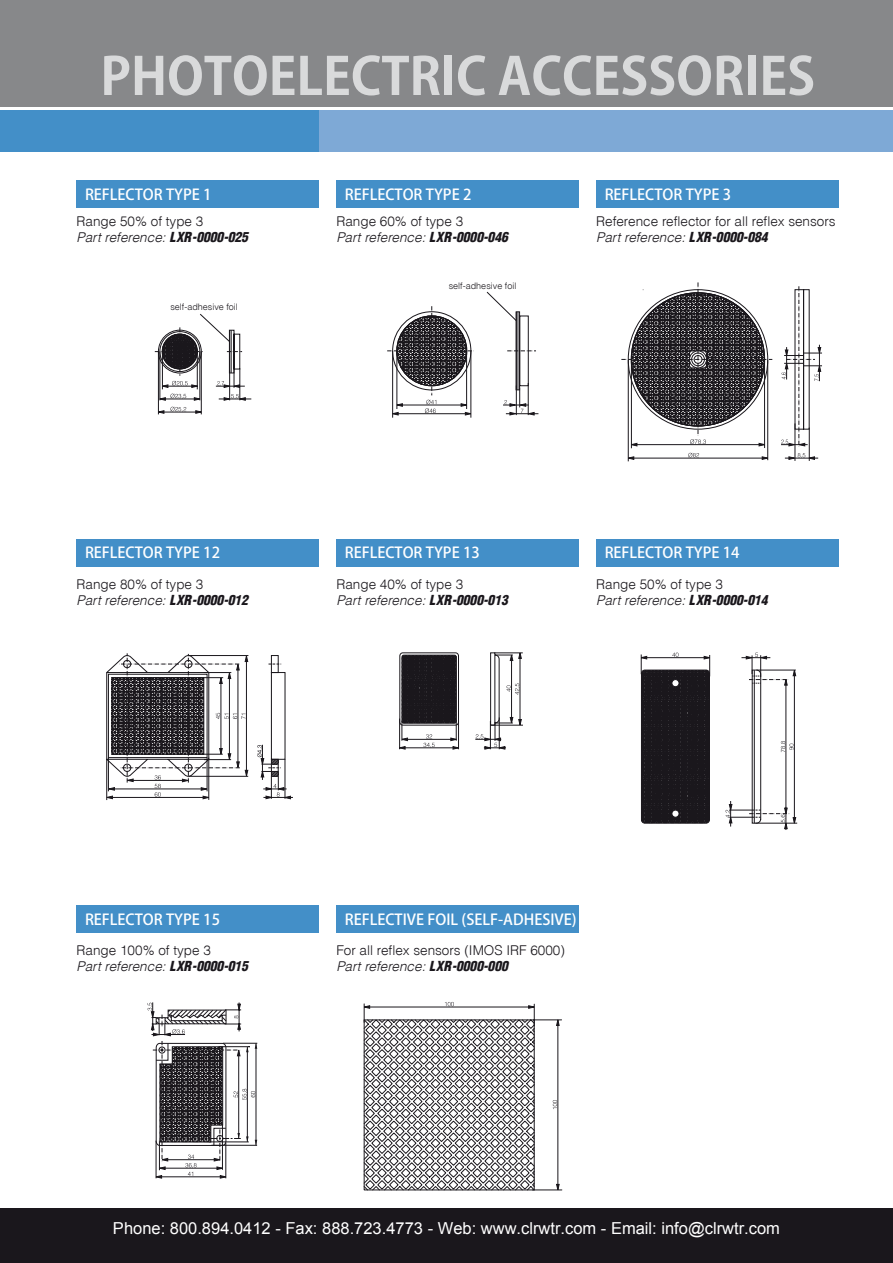
<style>
.page{position:relative;width:893px;height:1263px;background:#fff}
.page>*{position:absolute;margin:0;border:0;box-sizing:border-box;transform-origin:0 0}
.t1{font:700 51px "Koz Go Pro";color:#d9dadb}
.t2{font:16.5px "Arial";color:#fff}
.t3{font:500 15px "Koz Go Pro";color:#fff}
.t4{font:italic 300 13.5px "Switzerland";color:#1a171c}
.t5{font:13.5px "Switzerland Light Plain";color:#1a171c}
.t6{font:9px "Switzerland Light Plain";color:#1a171c}
.s1{font-family:"Switzerland Cond";font-weight:900}
</style>
<div class="page">
<div style="left:0;top:1208px;width:893px;height:55px;background:#1a171c"></div>
<div style="left:0;top:0;width:893px;height:106px;background:#87888a"></div>
<div style="left:77px;top:180px;width:242px;height:28px;background:#438fc8"></div>
<div style="left:336px;top:180px;width:243px;height:28px;background:#438fc8"></div>
<div style="left:596px;top:180px;width:243px;height:28px;background:#438fc8"></div>
<div style="left:77px;top:539px;width:242px;height:27px;background:#438fc8"></div>
<div style="left:336px;top:539px;width:243px;height:27px;background:#438fc8"></div>
<div style="left:596px;top:539px;width:243px;height:27px;background:#438fc8"></div>
<div style="left:77px;top:905px;width:242px;height:27px;background:#438fc8"></div>
<div style="left:336px;top:905px;width:243px;height:27px;background:#438fc8"></div>
<hr style="left:506px;top:413px;width:32px;height:1px;background:#1a171c">
<hr style="left:392px;top:351px;width:1px;height:67px;background:#1a171c">
<svg style="left:486px;top:292px;width:50px;height:123px"></svg>
<hr style="left:516px;top:312px;width:1px;height:78px;background:#1a171c">
<hr style="left:471px;top:351px;width:1px;height:67px;background:#1a171c">
<svg style="left:387px;top:306px;width:87px;height:109px"></svg>
<div style="left:397px;top:316px;width:70px;height:70px;border:1px solid #1a171c;border-radius:50%"></div>
<hr style="left:785px;top:458px;width:33px;height:1px;background:#1a171c">
<hr style="left:809px;top:428px;width:1px;height:33px;background:#1a171c">
<hr style="left:795px;top:423px;width:1px;height:38px;background:#1a171c">
<hr style="left:628px;top:458px;width:140px;height:1px;background:#1a171c">
<hr style="left:628px;top:360px;width:1px;height:101px;background:#1a171c">
<hr style="left:631px;top:360px;width:1px;height:88px;background:#1a171c">
<hr style="left:764px;top:360px;width:1px;height:88px;background:#1a171c">
<svg style="left:688px;top:453px;width:11px;height:4px"></svg>
<svg style="left:789px;top:453px;width:26px;height:7px"></svg>
<svg style="left:762px;top:457px;width:7px;height:3px"></svg>
<hr style="left:767px;top:360px;width:1px;height:100px;background:#1a171c">
<svg style="left:627px;top:457px;width:7px;height:3px"></svg>
<svg style="left:621px;top:282px;width:151px;height:164px"></svg>
<svg style="left:781px;top:286px;width:41px;height:161px"></svg>
<hr style="left:219px;top:399px;width:32px;height:1px;background:#1a171c">
<hr style="left:158px;top:412px;width:43px;height:1px;background:#1a171c">
<svg style="left:170px;top:407px;width:16px;height:5px"></svg>
<svg style="left:195px;top:410px;width:6px;height:3px"></svg>
<hr style="left:158px;top:351px;width:1px;height:63px;background:#1a171c">
<hr style="left:201px;top:351px;width:1px;height:63px;background:#1a171c">
<svg style="left:155px;top:314px;width:91px;height:86px"></svg>
<div style="left:271px;top:672px;width:14px;height:87px;border:1px solid #1a171c"></div>
<div style="left:271px;top:655px;width:7px;height:18px;border:1px solid #1a171c"></div>
<svg style="left:268px;top:664px;width:13px;height:1px"></svg>
<hr style="left:106px;top:759px;width:1px;height:41px;background:#1a171c">
<hr style="left:209px;top:758px;width:1px;height:42px;background:#1a171c">
<hr style="left:263px;top:797px;width:30px;height:1px;background:#1a171c">
<svg style="left:257px;top:745px;width:34px;height:54px"></svg>
<hr style="left:285px;top:759px;width:1px;height:40px;background:#1a171c">
<svg style="left:106px;top:653px;width:142px;height:146px"></svg>
<svg style="left:399px;top:652px;width:124px;height:97px"></svg>
<hr style="left:755px;top:823px;width:42px;height:1px;background:#1a171c">
<svg style="left:725px;top:653px;width:71px;height:177px"></svg>
<svg style="left:641px;top:653px;width:70px;height:170px;background:#312e32"></svg>
<div style="left:641px;top:670px;width:69px;height:153px;border:1px solid #1a171c;border-radius:3px"></div>
<div style="left:672px;top:679px;width:7px;height:8px;background:#fff;border-radius:50%"></div>
<div style="left:672px;top:679px;width:7px;height:8px;border:1px solid #1a171c;border-radius:50%"></div>
<div style="left:672px;top:810px;width:7px;height:7px;background:#fff;border-radius:50%"></div>
<div style="left:672px;top:810px;width:7px;height:7px;border:1px solid #1a171c;border-radius:50%"></div>
<svg style="left:148px;top:1002px;width:109px;height:176px"></svg>
<svg style="left:364px;top:1002px;width:198px;height:188px"></svg>
<hr style="left:364px;top:1007px;width:170px;height:1px;background:#1a171c">
<hr style="left:558px;top:1020px;width:1px;height:170px;background:#1a171c">
<div style="left:0;top:110px;width:319px;height:43px;background:#438fc8"></div>
<div style="left:319px;top:110px;width:574px;height:43px;background:#7ea9d6"></div>
<h1 class="t1" style="left:100px;top:43px;width:716px">PHOTOELECTRIC ACCESSORIES</h1>
<p class="t3" style="left:85px;top:185px;width:128px">REFLECTOR TYPE 1</p>
<p class="t3" style="left:345px;top:185px;width:128px">REFLECTOR TYPE 2</p>
<p class="t3" style="left:605px;top:185px;width:128px">REFLECTOR TYPE 3</p>
<p class="t5" style="left:77px;top:212px;width:128px">Range 50% of type 3</p>
<p class="t4" style="left:77px;top:229px;width:173px">Part reference: <span class="s1">LXR-0000-025</span></p>
<p class="t5" style="left:336px;top:212px;width:128px">Range 60% of type 3</p>
<p class="t4" style="left:336px;top:229px;width:173px">Part reference: <span class="s1">LXR-0000-046</span></p>
<p class="t5" style="left:596px;top:212px;width:241px">Reference reflector for all reflex sensors</p>
<p class="t4" style="left:596px;top:229px;width:173px">Part reference: <span class="s1">LXR-0000-084</span></p>
<p class="t6" style="left:170px;top:301px;width:69px">self-adhesive foil</p>
<p class="t6" style="left:449px;top:280px;width:69px">self-adhesive foil</p>
<p class="t3" style="left:85px;top:543px;width:137px">REFLECTOR TYPE 12</p>
<p class="t3" style="left:345px;top:543px;width:137px">REFLECTOR TYPE 13</p>
<p class="t3" style="left:605px;top:543px;width:137px">REFLECTOR TYPE 14</p>
<p class="t5" style="left:77px;top:575px;width:128px">Range 80% of type 3</p>
<p class="t4" style="left:77px;top:592px;width:173px">Part reference: <span class="s1">LXR-0000-012</span></p>
<p class="t5" style="left:336px;top:575px;width:128px">Range 40% of type 3</p>
<p class="t4" style="left:336px;top:592px;width:173px">Part reference: <span class="s1">LXR-0000-013</span></p>
<p class="t5" style="left:596px;top:575px;width:128px">Range 50% of type 3</p>
<p class="t4" style="left:596px;top:592px;width:173px">Part reference: <span class="s1">LXR-0000-014</span></p>
<p class="t3" style="left:85px;top:909px;width:137px">REFLECTOR TYPE 15</p>
<p class="t3" style="left:345px;top:909px;width:233px">REFLECTIVE FOIL (SELF-ADHESIVE)</p>
<p class="t5" style="left:77px;top:941px;width:136px">Range 100% of type 3</p>
<p class="t4" style="left:77px;top:958px;width:173px">Part reference: <span class="s1">LXR-0000-015</span></p>
<p class="t5" style="left:336px;top:941px;width:230px">For all reflex sensors (IMOS IRF 6000)</p>
<p class="t4" style="left:336px;top:958px;width:173px">Part reference: <span class="s1">LXR-0000-000</span></p>
<p class="t2" style="left:113px;top:1218px;width:668px">Phone: 800.894.0412 - Fax: 888.723.4773 - Web: www.clrwtr.com - Email: info@clrwtr.com</p>
</div>
